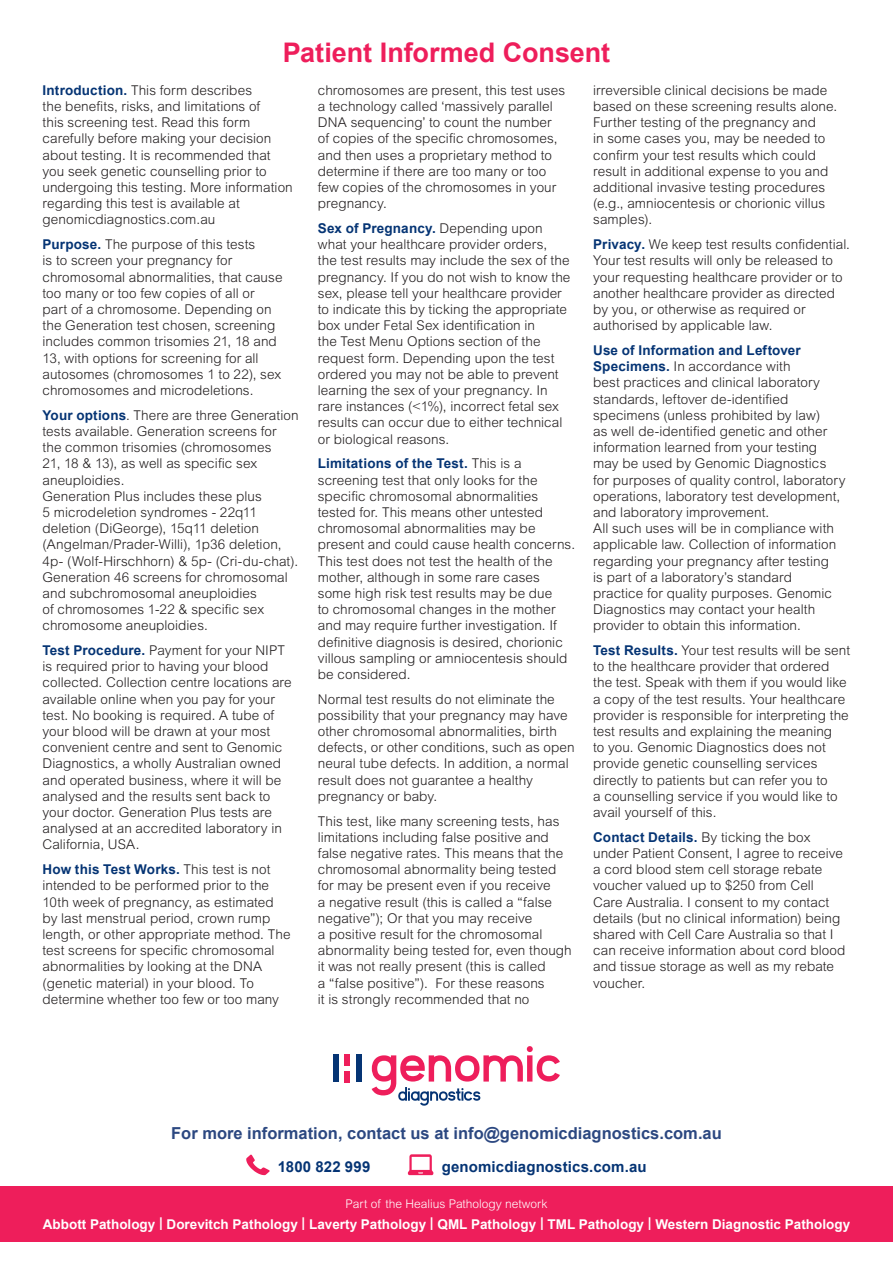
<style>
.page{position:relative;width:893px;height:1263px;background:#fff}
.page>*{position:absolute;margin:0;border:0;box-sizing:border-box;transform-origin:0 0}
.t1{font:700 27px "Arial";letter-spacing:-.005em;color:#ee1e5b}
.t2{font:700 16.5px "Arial";color:#2c4881}
.t3{font:700 15px "Arial";letter-spacing:.01em;color:#053474}
.t4{font:300 13.5px/16.2px "Arial MT Std";letter-spacing:.005em;color:#231f20}
.t5{font:700 13.5px "Arial";letter-spacing:.01em;color:#053474}
.t6{font:700 13.5px "Arial";color:#fff}
.t7{font:300 12px "Arial MT Std";color:#fff}
.s1{font-family:"Arial";font-weight:700;color:#053474}
.s2{font-family:"Arial MT Std";font-weight:300;color:#231f20}
</style>
<div class="page">
<div style="left:333px;top:1054px;width:6px;height:28px;background:#053474"></div>
<div style="left:356px;top:1054px;width:6px;height:28px;background:#053474"></div>
<div style="left:345px;top:1054px;width:5px;height:11px;background:#ee1e5b"></div>
<div style="left:345px;top:1071px;width:5px;height:11px;background:#ee1e5b"></div>
<svg style="left:372px;top:1046px;width:188px;height:60px"></svg>
<svg style="left:246px;top:1155px;width:24px;height:20px"></svg>
<svg style="left:408px;top:1154px;width:25px;height:21px"></svg>
<div style="left:0;top:1186px;width:893px;height:56px;background:#ee1e5b"></div>
<h1 class="t1" style="left:283px;top:35px;width:329px">Patient Informed Consent</h1>
<p class="t4" style="left:43px;top:82px;width:252px"><span class="s1">Introduction.</span> This form describes<br>the benefits, risks, and limitations of<br>this screening test. Read this form carefully before making your decision about testing. It is recommended that you seek genetic counselling prior to undergoing this testing. More information regarding this test is available at genomicdiagnostics.com.au</p>
<p class="t4" style="left:43px;top:236px;width:241px"><span class="s1">Purpose.</span> The purpose of this tests<br>is to screen your pregnancy for chromosomal abnormalities, that cause too many or too few copies of all or part of a chromosome. Depending on the Generation test chosen, screening includes common trisomies 21, 18 and 13, with options for screening for all autosomes (chromosomes 1 to 22), sex chromosomes and microdeletions.</p>
<p class="t4" style="left:43px;top:407px;width:258px"><span class="s1">Your options</span>. There are three Generation tests available. Generation screens for the common trisomies (chromosomes<br>21, 18 &amp; 13), as well as specific sex aneuploidies.<br>Generation Plus includes these plus<br>5 microdeletion syndromes - 22q11 deletion (DiGeorge), 15q11 deletion (Angelman/Prader-Willi), 1p36 deletion, 4p- (Wolf-Hirschhorn) &amp; 5p- (Cri-du-chat).<br>Generation 46 screens for chromosomal and subchromosomal aneuploidies<br>of chromosomes 1-22 &amp; specific sex chromosome aneuploidies.</p>
<p class="t4" style="left:43px;top:642px;width:251px"><span class="s1">Test Procedure.</span> Payment for your NIPT is required prior to having your blood collected. Collection centre locations are available online when you pay for your test. No booking is required. A tube of your blood will be drawn at your most convenient centre and sent to Genomic Diagnostics, a wholly Australian owned and operated business, where it will be analysed and the results sent back to your doctor. Generation Plus tests are analysed at an accredited laboratory in California, USA.</p>
<p class="t5" style="left:43px;top:860px;width:229px">How this Test Works. <span class="s2">This test is not</span></p>
<p class="t4" style="left:43px;top:877px;width:250px">intended to be performed prior to the 10th week of pregnancy, as estimated by last menstrual period, crown rump length, or other appropriate method. The test screens for specific chromosomal abnormalities by looking at the DNA (genetic material) in your blood. To determine whether too few or too many</p>
<p class="t4" style="left:318px;top:82px;width:249px">chromosomes are present, this test uses a technology called ‘massively parallel DNA sequencing’ to count the number of copies of the specific chromosomes, and then uses a proprietary method to determine if there are too many or too few copies of the chromosomes in your pregnancy.</p>
<p class="t5" style="left:318px;top:219px;width:226px">Sex of Pregnancy. <span class="s2">Depending upon</span></p>
<p class="t4" style="left:318px;top:236px;width:254px">what your healthcare provider orders,<br>the test results may include the sex of the pregnancy. If you do not wish to know the sex, please tell your healthcare provider to indicate this by ticking the appropriate box under Fetal Sex identification in<br>the Test Menu Options section of the request form. Depending upon the test ordered you may not be able to prevent learning the sex of your pregnancy. In rare instances (&lt;1%), incorrect fetal sex results can occur due to either technical or biological reasons.</p>
<p class="t5" style="left:318px;top:455px;width:205px">Limitations of the Test. <span class="s2">This is a</span></p>
<p class="t4" style="left:318px;top:472px;width:259px">screening test that only looks for the specific chromosomal abnormalities tested for. This means other untested chromosomal abnormalities may be present and could cause health concerns.<br>This test does not test the health of the mother, although in some rare cases some high risk test results may be due<br>to chromosomal changes in the mother and may require further investigation. If definitive diagnosis is desired, chorionic villous sampling or amniocentesis should be considered.</p>
<p class="t4" style="left:318px;top:691px;width:258px">Normal test results do not eliminate the possibility that your pregnancy may have other chromosomal abnormalities, birth defects, or other conditions, such as open neural tube defects. In addition, a normal result does not guarantee a healthy pregnancy or baby.</p>
<p class="t4" style="left:318px;top:813px;width:255px">This test, like many screening tests, has limitations including false positive and false negative rates. This means that the chromosomal abnormality being tested for may be present even if you receive<br>a negative result (this is called a “false negative”); Or that you may receive<br>a positive result for the chromosomal abnormality being tested for, even though it was not really present (this is called<br>a “false positive”). For these reasons<br>it is strongly recommended that no</p>
<p class="t4" style="left:593px;top:82px;width:246px">irreversible clinical decisions be made based on these screening results alone.<br>Further testing of the pregnancy and<br>in some cases you, may be needed to confirm your test results which could result in additional expense to you and additional invasive testing procedures (e.g., amniocentesis or chorionic villus samples).</p>
<p class="t4" style="left:593px;top:236px;width:258px"><span class="s1">Privacy.</span> We keep test results confidential.<br>Your test results will only be released to your requesting healthcare provider or to another healthcare provider as directed by you, or otherwise as required or authorised by applicable law.</p>
<p class="t5" style="left:593px;top:341px;width:209px">Use of Information and Leftover</p>
<p class="t4" style="left:593px;top:358px;width:254px"><span class="s1">Specimens.</span> In accordance with<br>best practices and clinical laboratory standards, leftover de-identified specimens (unless prohibited by law)<br>as well de-identified genetic and other information learned from your testing may be used by Genomic Diagnostics for purposes of quality control, laboratory operations, laboratory test development, and laboratory improvement.<br>All such uses will be in compliance with applicable law. Collection of information regarding your pregnancy after testing<br>is part of a laboratory’s standard practice for quality purposes. Genomic Diagnostics may contact your health provider to obtain this information.</p>
<p class="t4" style="left:593px;top:642px;width:258px"><span class="s1">Test Results.</span> Your test results will be sent to the healthcare provider that ordered the test. Speak with them if you would like a copy of the test results. Your healthcare provider is responsible for interpreting the test results and explaining the meaning<br>to you. Genomic Diagnostics does not provide genetic counselling services directly to patients but can refer you to<br>a counselling service if you would like to avail yourself of this.</p>
<p class="t5" style="left:593px;top:828px;width:219px">Contact Details. <span class="s2">By ticking the box</span></p>
<p class="t4" style="left:593px;top:845px;width:254px">under Patient Consent, I agree to receive a cord blood stem cell storage rebate voucher valued up to $250 from Cell Care Australia. I consent to my contact details (but no clinical information) being shared with Cell Care Australia so that I can receive information about cord blood and tissue storage as well as my rebate voucher.</p>
<p class="t2" style="left:171px;top:1122px;width:552px">For more information, contact us at info@genomicdiagnostics.com.au</p>
<p class="t3" style="left:278px;top:1157px;width:94px">1800 822 999</p>
<p class="t3" style="left:442px;top:1157px;width:207px">genomicdiagnostics.com.au</p>
<p class="t7" style="left:346px;top:1197px;width:203px">Part of the Healius Pathology network</p>
<p class="t6" style="left:43px;top:1215px;width:809px">Abbott Pathology | Dorevitch Pathology | Laverty Pathology | QML Pathology | TML Pathology | Western Diagnostic Pathology</p>
</div>
